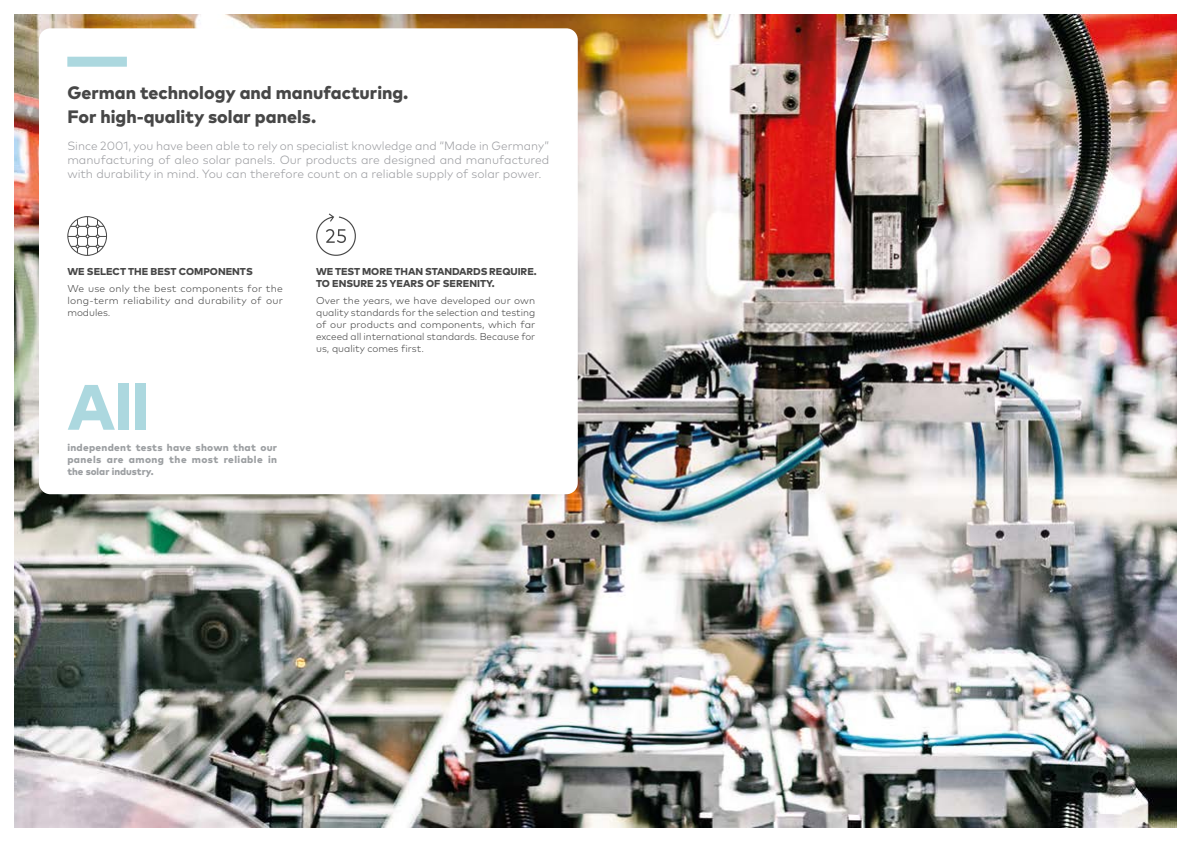
<style>
.page{position:relative;width:1191px;height:842px;background:#fff}
.page>*{position:absolute;margin:0;border:0;box-sizing:border-box;transform-origin:0 0}
.t1{font:800 64px "Mark Pro";color:#acd8df}
.t2{font:800 18px/24px "Mark Pro";color:#474747}
.t3{font:300 12px/14.4px "Mark Pro";color:#9c9da1;text-align:justify}
.t4{font:300 10px/12px "Mark Pro";color:#474747;text-align:justify}
.t5{font:800 10px/12px "Mark Pro";color:#474747}
.t6{font:800 10px/12px "Mark Pro";letter-spacing:.035em;color:#9c9fa2;text-align:justify}
</style>
<div class="page">
<img style="left:14px;top:14px;width:1162px;height:813px">
<div style="left:39px;top:28px;width:539px;height:466px;background:#fff;border-radius:11px"></div>
<div style="left:67px;top:57px;width:60px;height:10px;background:#acd8df"></div>
<svg style="left:316px;top:213px;width:40px;height:43px"></svg>
<svg style="left:69px;top:218px;width:38px;height:36px"></svg>
<div style="left:67px;top:216px;width:40px;height:40px;border:1px solid #474747;border-radius:50%"></div>
<h2 class="t2" style="left:67px;top:79px;width:343px">German technology and manufacturing.<br>For high-quality solar panels.</h2>
<p class="t3" style="left:67px;top:137px;width:483px">Since 2001, you have been able to rely on specialist knowledge and “Made in Germany” manufacturing of aleo solar panels. Our products are designed and manufactured with durability in mind. You can therefore count on a reliable supply of solar power.</p>
<p class="t5" style="left:67px;top:265px;width:187px">WE SELECT THE BEST COMPONENTS</p>
<p class="t4" style="left:67px;top:282px;width:217px">We use only the best components for the long-term reliability and durability of our modules.</p>
<h1 class="t1" style="left:67px;top:358px;width:83px">All</h1>
<p class="t6" style="left:67px;top:441px;width:211px">independent tests have shown that our panels are among the most reliable in the solar industry.</p>
<p class="t5" style="left:316px;top:265px;width:222px">WE TEST MORE THAN STANDARDS REQUIRE.<br>TO ENSURE 25 YEARS OF SERENITY.</p>
<p class="t4" style="left:316px;top:294px;width:221px">Over the years, we have developed our own quality standards for the selection and testing of our products and components, which far exceed all international standards. Because for us, quality comes first.</p>
</div>
